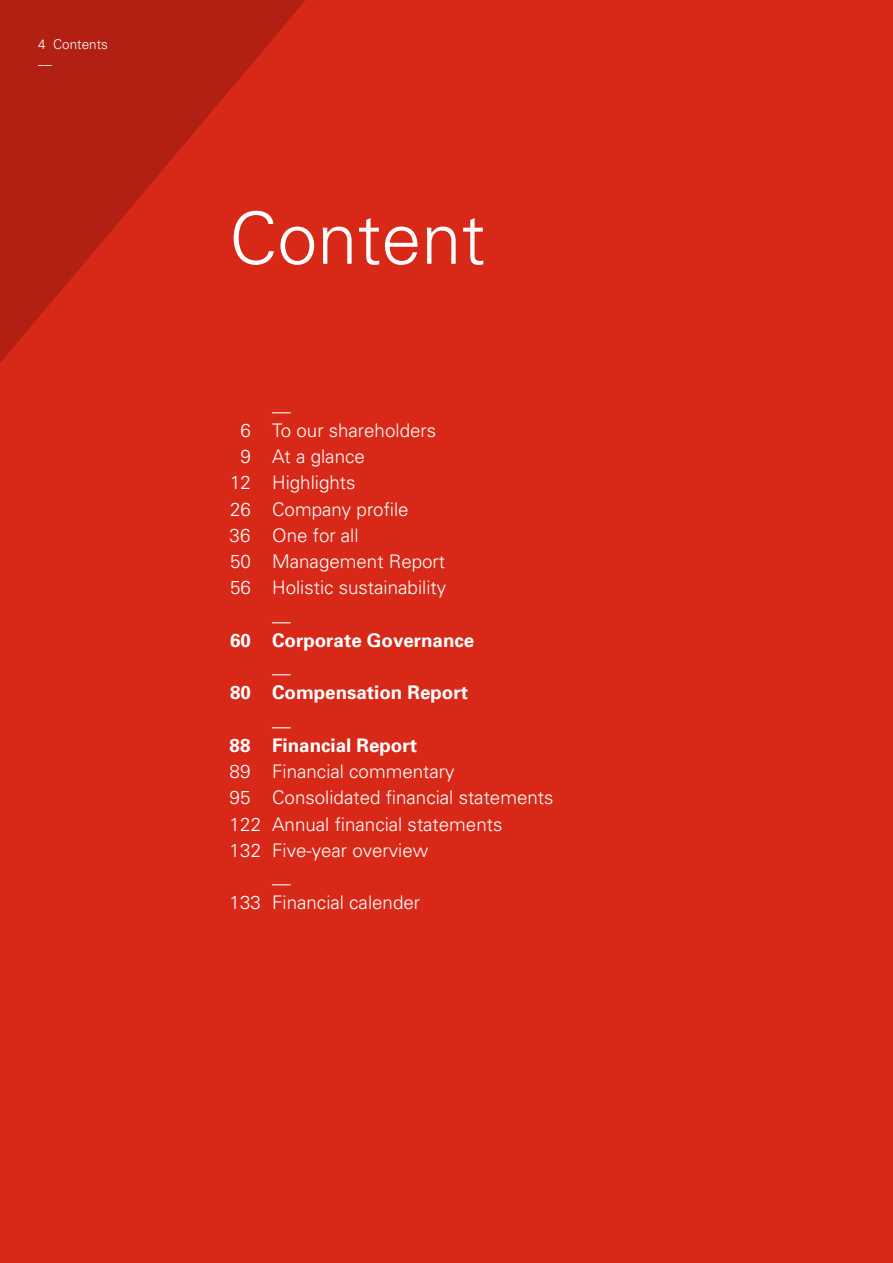
<style>
.page{position:relative;width:893px;height:1263px;background:#d82818}
.page>*{position:absolute;margin:0;border:0;box-sizing:border-box;transform-origin:0 0}
.t1{font:300 72px "Univers";color:#fff}
.t2{font:300 18.75px "Univers";color:#fff}
.t3{font:700 18.75px "Univers";color:#fff}
.t4{font:300 13.5px/19.5px "Univers";color:#fff}
</style>
<div class="page">
<svg style="left:0;top:0;width:306px;height:363px;fill:#b12013"></svg>
<p class="t4" style="left:38px;top:34px;width:71px">4 Contents ––</p>
<h1 class="t1" style="left:229px;top:195px;width:258px">Content</h1>
<p class="t2" style="left:272px;top:393px;width:20px">__</p>
<p class="t2" style="left:240px;top:419px;width:197px">6 To our shareholders</p>
<p class="t2" style="left:240px;top:445px;width:126px">9 At a glance</p>
<p class="t2" style="left:230px;top:471px;width:127px">12 Highlights</p>
<p class="t2" style="left:230px;top:498px;width:180px">26 Company profile</p>
<p class="t2" style="left:230px;top:524px;width:130px">36 One for all</p>
<p class="t2" style="left:230px;top:550px;width:217px">50 Management Report</p>
<p class="t2" style="left:230px;top:576px;width:218px">56 Holistic sustainability</p>
<p class="t2" style="left:272px;top:603px;width:20px">__</p>
<p class="t3" style="left:230px;top:628px;width:246px">60 Corporate Governance</p>
<p class="t2" style="left:272px;top:655px;width:20px">__</p>
<p class="t3" style="left:230px;top:681px;width:240px">80 Compensation Report</p>
<p class="t2" style="left:272px;top:708px;width:20px">__</p>
<p class="t3" style="left:230px;top:733px;width:189px">88 Financial Report</p>
<p class="t2" style="left:230px;top:760px;width:226px">89 Financial commentary</p>
<p class="t2" style="left:230px;top:786px;width:325px">95 Consolidated financial statements</p>
<p class="t2" style="left:230px;top:813px;width:274px">122 Annual financial statements</p>
<p class="t2" style="left:230px;top:839px;width:200px">132 Five-year overview</p>
<p class="t2" style="left:272px;top:865px;width:20px">__</p>
<p class="t2" style="left:230px;top:891px;width:192px">133 Financial calender</p>
</div>
